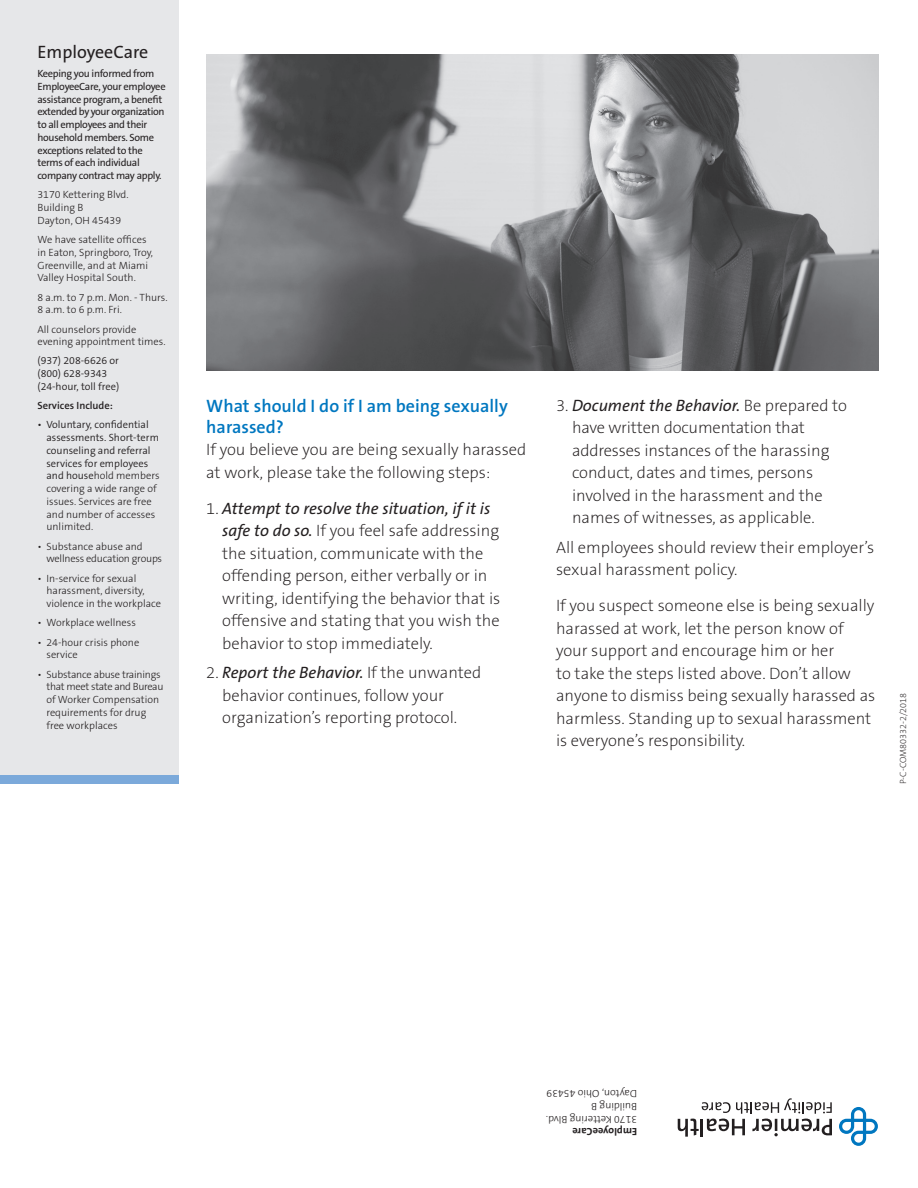
<style>
.page{position:relative;width:918px;height:1188px;background:#fff}
.page>*{position:absolute;margin:0;border:0;box-sizing:border-box;transform-origin:0 0}
.t1{font:600 18px/21px "The Sans B6";color:#0077c0}
.t2{font:18px "The Sans B5 Plain";color:#231f20}
.t3{font:200 16.5px/22.5px "The Sans B2";color:#231f20}
.t4{font:italic 16.5px "The Sans B5 Plain";color:#231f20}
.t5{font:300 10.5px/12.8px "The Sans B3";color:#231f20}
.t6{font:10.5px/12.8px "The Sans B5 Plain";letter-spacing:-.03em;color:#231f20}
.t7{font:300 10.5px/12.8px "The Sans B4";color:#231f20}
.t8{font:300 10.5px/12.8px "The Sans B3";letter-spacing:-.02em;color:#231f20}
.t9{font:600 10.5px "The Sans B6";color:#231f20}
.t10{font:700 10.5px "The Sans B7";color:#231f20}
.t11{font:200 9px "The Sans B2";color:#231f20}
.s1{font-family:"The Sans B4"}
.s2{font-family:"The Sans B2";font-weight:200;font-style:normal}
.s3{font-family:"The Sans B5 Plain";font-weight:400;font-style:italic}
</style>
<div class="page">
<div style="left:0;top:0;width:178px;height:775px;background:#e6e7e9"></div>
<div style="left:0;top:775px;width:178px;height:9px;background:#7ba9da"></div>
<svg style="left:839px;top:1107px;width:39px;height:39px"></svg>
<svg style="left:678px;top:1098px;width:154px;height:39px"></svg>
<img style="left:206px;top:54px;width:673px;height:316px">
<p class="t2" style="left:38px;top:42px;width:112px">EmployeeCare</p>
<p class="t6" style="left:38px;top:68px;width:130px">Keeping you informed from<br>EmployeeCare, your employee assistance program, a benefit extended by your organization to all employees and their household members. Some exceptions related to the terms of each individual company contract may apply.</p>
<p class="t5" style="left:38px;top:189px;width:93px">3170 Kettering Blvd.<br>Building B<br>Dayton, OH 45439</p>
<p class="t5" style="left:38px;top:233px;width:117px">We have satellite offices in Eaton, Springboro, Troy,<br>Greenville, and at Miami<br>Valley Hospital South.</p>
<p class="t5" style="left:38px;top:291px;width:132px">8 a.m. to 7 p.m. Mon. - Thurs.<br>8 a.m. to 6 p.m. Fri.</p>
<p class="t5" style="left:38px;top:323px;width:130px">All counselors provide evening appointment times.</p>
<p class="t7" style="left:38px;top:355px;width:83px">(937) 208-6626 or (800) 628-9343 (24-hour, toll free)</p>
<p class="t9" style="left:38px;top:400px;width:77px">Services Include:</p>
<p class="t7" style="left:46px;top:419px;width:114px;text-indent:-9px">• Voluntary, confidential assessments. Short-term counseling and referral services for employees</p>
<p class="t5" style="left:46px;top:470px;width:115px"><span class="s1">and house</span>hold members covering a wide range of issues. Services are free and number of accesses unlimited.</p>
<p class="t8" style="left:46px;top:540px;width:117px;text-indent:-9px">• Substance abuse and wellness education groups</p>
<p class="t5" style="left:46px;top:572px;width:116px;text-indent:-9px">• In-service for sexual harassment, diversity, violence in the workplace</p>
<p class="t5" style="left:38px;top:617px;width:100px">• Workplace wellness</p>
<p class="t5" style="left:46px;top:636px;width:94px;text-indent:-9px">• 24-hour crisis phone service</p>
<p class="t5" style="left:46px;top:668px;width:119px;text-indent:-9px">• Substance abuse trainings that meet state and Bureau of Worker Compensation requirements for drug free workplaces</p>
<p class="t1" style="left:206px;top:396px;width:303px">What should I do if I am being sexually harassed?</p>
<p class="t3" style="left:206px;top:439px;width:322px">If you believe you are being sexually harassed at work, please take the following steps:</p>
<p class="t4" style="left:206px;top:499px;width:286px"><span class="s2">1.</span> Attempt to resolve the situation, if it is</p>
<p class="t3" style="left:222px;top:520px;width:280px"><span class="s3">safe to do so.</span> If you feel safe addressing the situation, communicate with the offending person, either verbally or in writing, identifying the behavior that is offensive and stating that you wish the behavior to stop immediately.</p>
<p class="t4" style="left:206px;top:664px;width:277px"><span class="s2">2.</span> Report the Behavior. <span class="s2">If the unwanted</span></p>
<p class="t3" style="left:222px;top:684px;width:237px">behavior continues, follow your organization’s reporting protocol.</p>
<p class="t4" style="left:556px;top:396px;width:293px"><span class="s2">3.</span> Document the Behavior. <span class="s2">Be prepared to</span></p>
<p class="t3" style="left:572px;top:417px;width:259px">have written documentation that addresses instances of the harassing conduct, dates and times, persons involved in the harassment and the names of witnesses, as applicable.</p>
<p class="t3" style="left:556px;top:536px;width:320px">All employees should review their employer’s sexual harassment policy.</p>
<p class="t3" style="left:556px;top:595px;width:321px">If you suspect someone else is being sexually harassed at work, let the person know of your support and encourage him or her<br>to take the steps listed above. Don’t allow anyone to dismiss being sexually harassed as harmless. Standing up to sexual harassment is everyone’s responsibility.</p>
<p class="t11" style="left:898px;top:784px;width:93px;rotate:-90deg">P-C-COM80332-2/2018</p>
<p class="t5" style="left:637px;top:1125px;width:93px;rotate:-180deg">3170 Kettering Blvd.<br>Building B<br>Dayton, Ohio 45439</p>
<p class="t10" style="left:637px;top:1138px;width:66px;rotate:-180deg">EmployeeCare</p>
</div>
